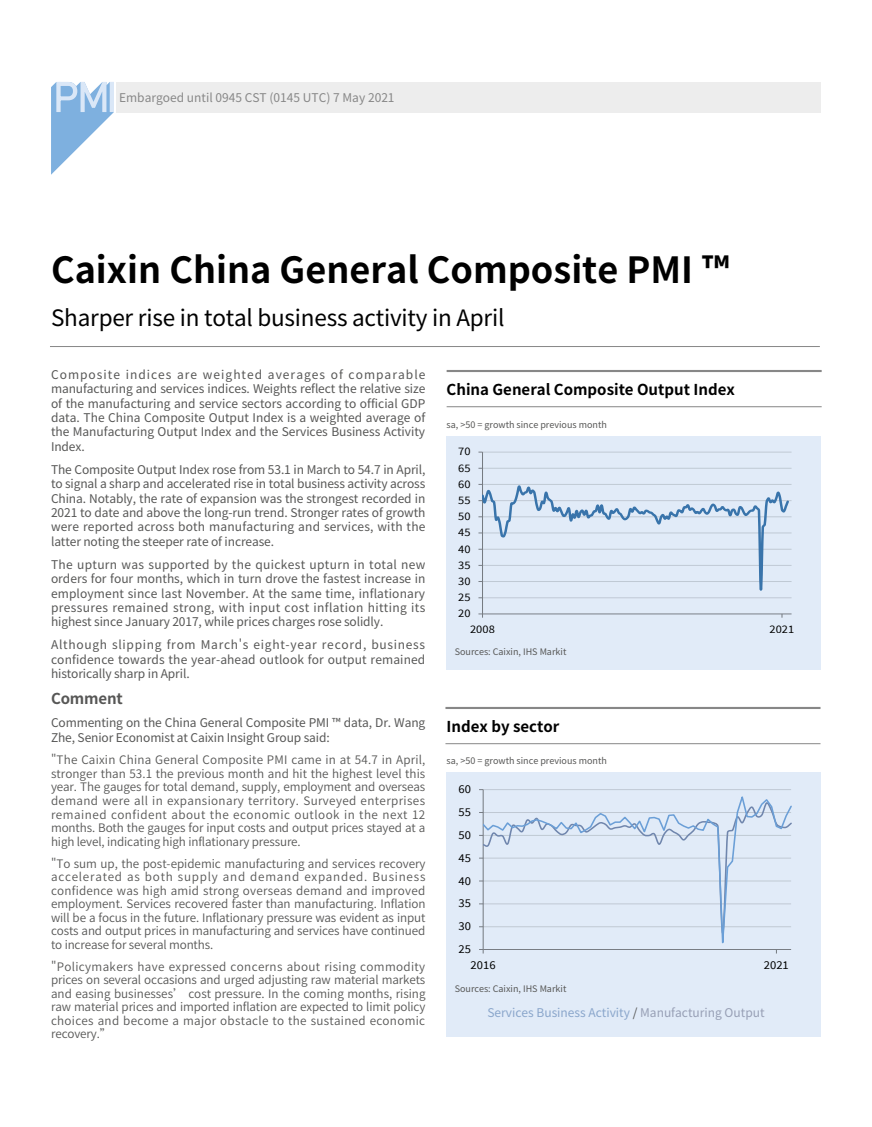
<style>
.page{position:relative;width:872px;height:1127px;background:#fff}
.page>*{position:absolute;margin:0;border:0;box-sizing:border-box;transform-origin:0 0}
.t1{font:700 36px "Source Han Sans CN";color:#000}
.t2{font:22.5px "Source Han Sans CN";letter-spacing:-.01em;color:#000}
.t3{font:700 15px "Source Han Sans CN";color:#000}
.t4{font:700 15px "Source Han Sans CN";letter-spacing:-.01em;color:#575756}
.t5{font:12px/14.4px "Source Han Sans CN";letter-spacing:-.01em;color:#575756;text-align:justify}
.t6{font:12px "Source Han Sans CN";color:#8aa6cb}
.t7{font:12px "Source Han Sans CN";color:#878787}
.t8{font:12px "Source Sans Pro";letter-spacing:-.005em;color:#000;scale:1.05 1}
.t9{font:11.7px/13.5px "Source Han Sans CN";letter-spacing:-.01em;color:#575756;text-align:justify}
.t10{font:11.4px "Source Sans Pro";letter-spacing:-.005em;color:#000;scale:1.08 1}
.t11{font:9px "Source Han Sans CN";color:#575756}
.s1{color:#575756}
.s2{color:#979fb5}
</style>
<div class="page">
<hr style="left:50px;top:346px;width:770px;height:1px;background:#878787">
<div style="left:446px;top:436px;width:375px;height:233px;background:#e1ebf8"></div>
<hr style="left:446px;top:370px;width:375px;height:2px;background:#878787">
<hr style="left:446px;top:406px;width:375px;height:1px;background:#878787">
<div style="left:116px;top:82px;width:705px;height:30px;background:#ededed"></div>
<svg style="left:51px;top:82px;width:63px;height:93px"></svg>
<hr style="left:482px;top:468px;width:309px;height:1px;background:#d9d9d9">
<hr style="left:482px;top:452px;width:309px;height:1px;background:#d9d9d9">
<hr style="left:482px;top:452px;width:1px;height:162px;background:#868686">
<hr style="left:482px;top:613px;width:309px;height:1px;background:#868686">
<svg style="left:478px;top:613px;width:5px;height:5px"></svg>
<svg style="left:478px;top:483px;width:313px;height:115px"></svg>
<div style="left:446px;top:772px;width:375px;height:265px;background:#e1ebf8"></div>
<hr style="left:445px;top:707px;width:375px;height:2px;background:#878787">
<hr style="left:445px;top:743px;width:375px;height:1px;background:#878787">
<hr style="left:483px;top:789px;width:308px;height:1px;background:#d9d9d9">
<hr style="left:483px;top:789px;width:1px;height:160px;background:#868686">
<svg style="left:483px;top:791px;width:309px;height:159px"></svg>
<p class="t7" style="left:119px;top:90px;width:277px">Embargoed until 0945 CST (0145 UTC) 7 May 2021</p>
<h1 class="t1" style="left:51px;top:249px;width:680px">Caixin China General Composite PMI ™</h1>
<h2 class="t2" style="left:51px;top:305px;width:455px">Sharper rise in total business activity in April</h2>
<p class="t5" style="left:51px;top:367px;width:376px">Composite indices are weighted averages of comparable manufacturing and services indices. Weights reflect the relative size of the manufacturing and service sectors according to official GDP data. The China Composite Output Index is a weighted average of the Manufacturing Output Index and the Services Business Activity Index.</p>
<p class="t5" style="left:51px;top:462px;width:376px">The Composite Output Index rose from 53.1 in March to 54.7 in April, to signal a sharp and accelerated rise in total business activity across China. Notably, the rate of expansion was the strongest recorded in 2021 to date and above the long-run trend. Stronger rates of growth were reported across both manufacturing and services, with the latter noting the steeper rate of increase.</p>
<p class="t5" style="left:51px;top:557px;width:376px">The upturn was supported by the quickest upturn in total new orders for four months, which in turn drove the fastest increase in employment since last November. At the same time, inflationary pressures remained strong, with input cost inflation hitting its highest since January 2017, while prices charges rose solidly.</p>
<p class="t5" style="left:51px;top:638px;width:376px">Although slipping from March's eight-year record, business confidence towards the year-ahead outlook for output remained historically sharp in April.</p>
<p class="t4" style="left:51px;top:689px;width:73px">Comment</p>
<p class="t5" style="left:51px;top:716px;width:376px">Commenting on the China General Composite PMI ™ data, Dr. Wang<br>Zhe, Senior Economist at Caixin Insight Group said:</p>
<p class="t9" style="left:51px;top:754px;width:376px">"The Caixin China General Composite PMI came in at 54.7 in April, stronger than 53.1 the previous month and hit the highest level this year. The gauges for total demand, supply, employment and overseas demand were all in expansionary territory. Surveyed enterprises remained confident about the economic outlook in the next 12 months. Both the gauges for input costs and output prices stayed at a high level, indicating high inflationary pressure.</p>
<p class="t9" style="left:51px;top:857px;width:376px">"To sum up, the post-epidemic manufacturing and services recovery accelerated as both supply and demand expanded. Business confidence was high amid strong overseas demand and improved employment. Services recovered faster than manufacturing. Inflation will be a focus in the future. Inflationary pressure was evident as input costs and output prices in manufacturing and services have continued to increase for several months.</p>
<p class="t9" style="left:51px;top:960px;width:376px">"Policymakers have expressed concerns about rising commodity prices on several occasions and urged adjusting raw material markets and easing businesses’ cost pressure. In the coming months, rising raw material prices and imported inflation are expected to limit policy choices and become a major obstacle to the sustained economic recovery.”</p>
<p class="t3" style="left:446px;top:381px;width:290px">China General Composite Output Index</p>
<p class="t11" style="left:446px;top:420px;width:162px">sa, &gt;50 = growth since previous month</p>
<p class="t10" style="left:458px;top:444px;width:13px">70</p>
<p class="t10" style="left:458px;top:460px;width:13px">65</p>
<p class="t10" style="left:458px;top:477px;width:13px">60</p>
<p class="t10" style="left:458px;top:493px;width:13px">55</p>
<p class="t10" style="left:458px;top:509px;width:13px">50</p>
<p class="t10" style="left:458px;top:525px;width:13px">45</p>
<p class="t10" style="left:458px;top:541px;width:13px">40</p>
<p class="t10" style="left:458px;top:558px;width:13px">35</p>
<p class="t10" style="left:458px;top:574px;width:13px">30</p>
<p class="t10" style="left:458px;top:590px;width:13px">25</p>
<p class="t10" style="left:458px;top:606px;width:13px">20</p>
<p class="t10" style="left:470px;top:622px;width:24px">2008</p>
<p class="t10" style="left:769px;top:622px;width:24px">2021</p>
<p class="t11" style="left:455px;top:646px;width:113px">Sources: Caixin, IHS Markit</p>
<p class="t3" style="left:446px;top:718px;width:114px">Index by sector</p>
<p class="t11" style="left:446px;top:756px;width:162px">sa, &gt;50 = growth since previous month</p>
<p class="t8" style="left:458px;top:781px;width:13px">60</p>
<p class="t8" style="left:458px;top:804px;width:13px">55</p>
<p class="t8" style="left:458px;top:827px;width:13px">50</p>
<p class="t8" style="left:458px;top:850px;width:13px">45</p>
<p class="t8" style="left:458px;top:873px;width:13px">40</p>
<p class="t8" style="left:458px;top:896px;width:13px">35</p>
<p class="t8" style="left:458px;top:918px;width:13px">30</p>
<p class="t8" style="left:458px;top:941px;width:13px">25</p>
<p class="t8" style="left:470px;top:957px;width:25px">2016</p>
<p class="t8" style="left:764px;top:957px;width:25px">2021</p>
<p class="t11" style="left:455px;top:983px;width:113px">Sources: Caixin, IHS Markit</p>
<p class="t6" style="left:487px;top:1006px;width:279px">Services Business Activity <span class="s1">/</span> <span class="s2">Manufacturing Output</span></p>
</div>
